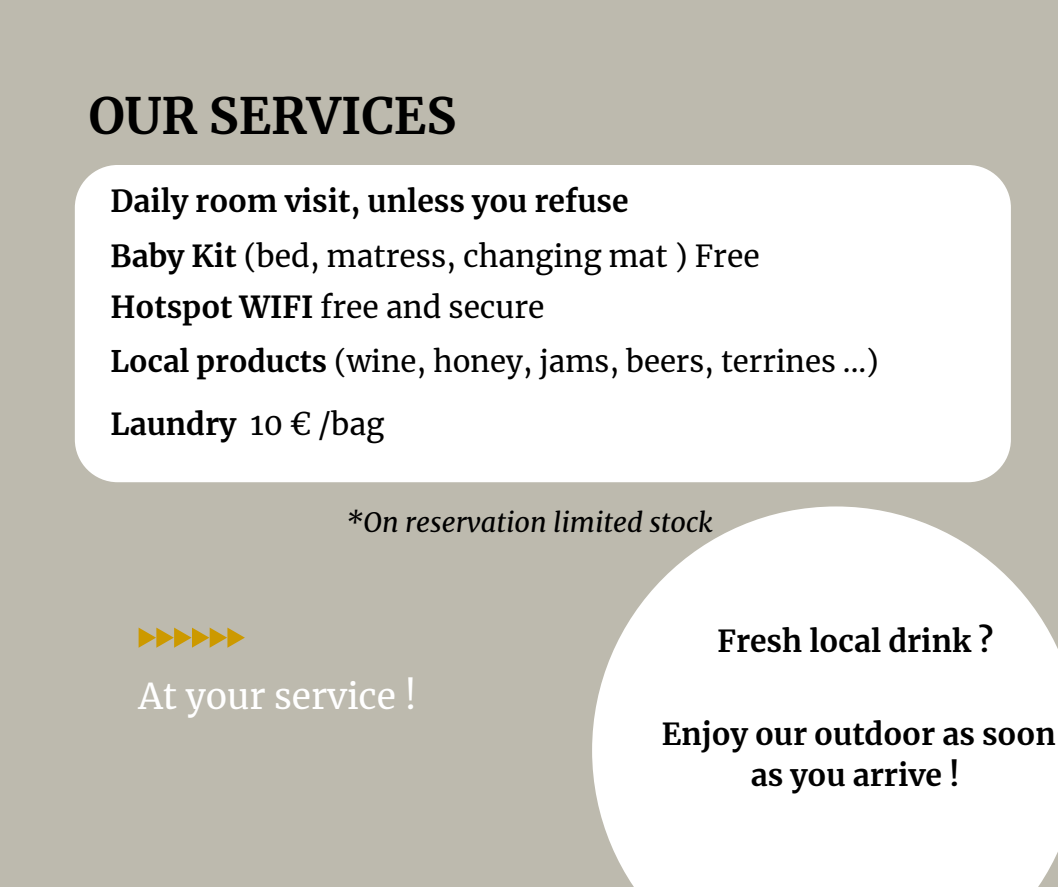
<style>
.page{position:relative;width:1058px;height:887px;background:#fff}
.page>*{position:absolute;margin:0;border:0;box-sizing:border-box;transform-origin:0 0}
.t1{font:700 49.5px "Merriweather";color:#000}
.t2{font:35.25px "Merriweather";color:#fff}
.t3{font:700 30px/41.7px "Merriweather";color:#000;text-align:center}
.t4{font:30px "Merriweather";color:#000}
.t5{font:29.4px "Merriweather";color:#000}
.t6{font:italic 27px "Merriweather";color:#000}
.s1{font-weight:700}
.s2{font-weight:400}
</style>
<div class="page">
<div style="left:0;top:0;width:1058px;height:886px;background:#bdbaae"></div>
<svg style="left:139px;top:627px;width:106px;height:20px"></svg>
<div style="left:75px;top:165px;width:935px;height:317px;background:#fff;border-radius:43px"></div>
<svg style="left:592px;top:506px;width:466px;height:380px;background:#f6f5f4"></svg>
<h1 class="t1" style="left:89px;top:86px;width:369px">OUR SERVICES</h1>
<p class="t3" style="left:111px;top:180px;width:519px">Daily room visit, unless you refuse</p>
<p class="t4" style="left:111px;top:237px;width:650px"><span class="s1">Baby Kit</span> (bed, matress, changing mat ) Free</p>
<p class="t4" style="left:111px;top:288px;width:435px"><span class="s1">Hotspot WIFI</span> free and secure</p>
<p class="t5" style="left:111px;top:343px;width:769px"><span class="s1">Local products</span> (wine, honey, jams, beers, terrines ...)</p>
<p class="t3" style="left:111px;top:403px;width:275px">Laundry <span class="s2">10 € /bag</span></p>
<p class="t6" style="left:345px;top:505px;width:368px">*On reservation limited stock</p>
<p class="t2" style="left:139px;top:673px;width:280px">At your service !</p>
<p class="t3" style="left:717px;top:620px;width:277px">Fresh local drink ?</p>
<p class="t3" style="left:662px;top:713px;width:395px">Enjoy our outdoor as soon as you arrive !</p>
</div>
